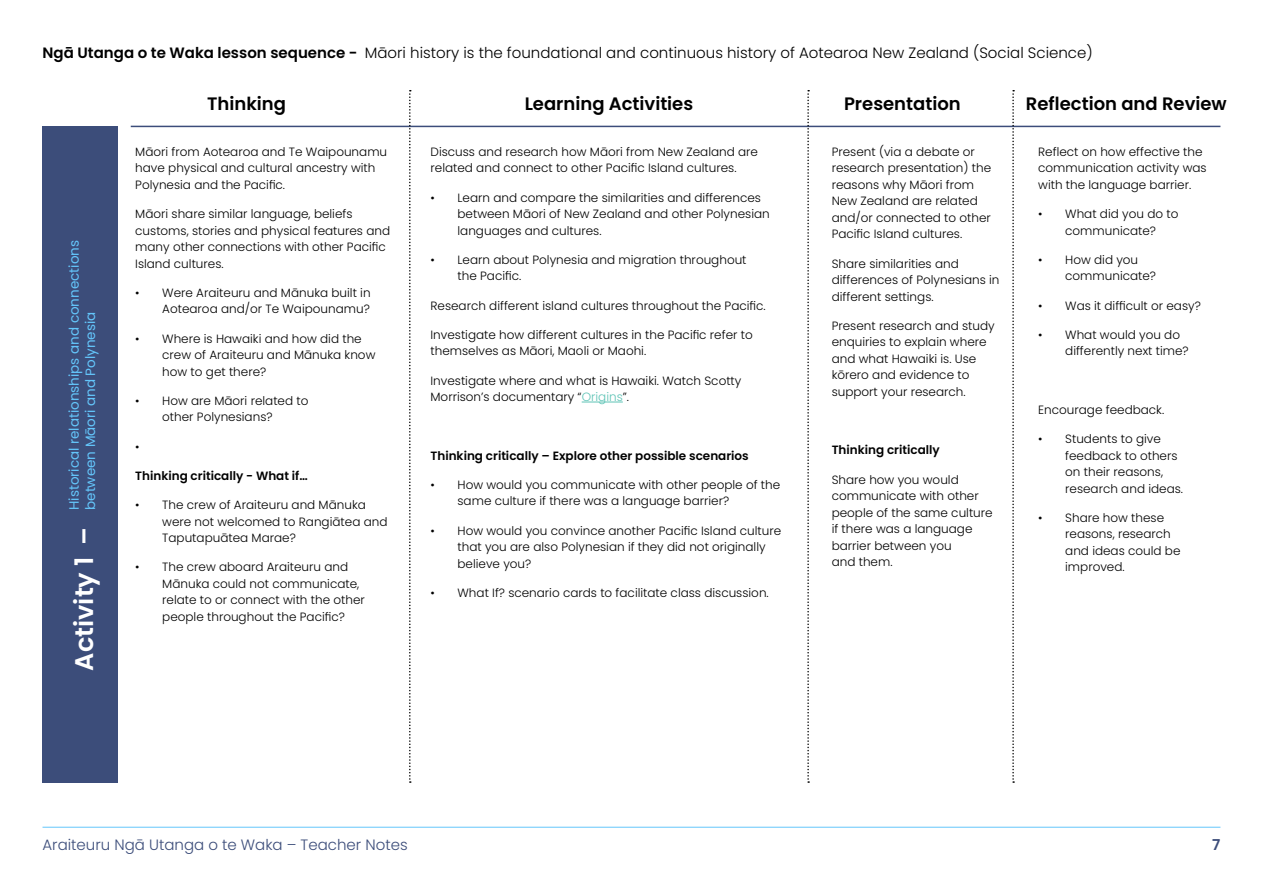
<style>
.page{position:relative;width:1263px;height:893px;background:#fff}
.page>*{position:absolute;margin:0;border:0;box-sizing:border-box;transform-origin:0 0}
.t1{font:600 25.5px "Poppins";color:#fff}
.t2{font:600 18px "Poppins";color:#000}
.t3{font:300 15px "Poppins";color:#000}
.t4{font:300 15px "Poppins";color:#3c4d7a}
.t5{font:600 15px "Poppins";color:#3c4d7a}
.t6{font:13.5px/16.2px "Poppins";color:#64c6fb}
.t7{font:300 12px/16.5px "Poppins";color:#000}
.t8{font:600 12px "Poppins";color:#000}
.s1{font-weight:600}
.s2{color:#5ec4b6}
</style>
<div class="page">
<hr style="left:43px;top:827px;width:1177px;height:1px;background:#64c6fb">
<div style="left:43px;top:126px;width:75px;height:657px;background:#3c4d7a"></div>
<hr style="left:131px;top:126px;width:1089px;height:1px;background:#3c4d7a">
<svg style="left:409px;top:90px;width:2px;height:693px"></svg>
<svg style="left:807px;top:90px;width:2px;height:693px"></svg>
<svg style="left:1012px;top:90px;width:2px;height:693px"></svg>
<hr style="left:582px;top:402px;width:41px;height:1px;background:#5ec4b6">
<p class="t3" style="left:43px;top:44px;width:1052px"><span class="s1">Ngā Utanga o te Waka lesson sequence -</span> Māori history is the foundational and continuous history of Aotearoa New Zealand (Social Science)</p>
<h2 class="t2" style="left:207px;top:93px;width:80px">Thinking</h2>
<h2 class="t2" style="left:525px;top:93px;width:170px">Learning Activities</h2>
<h2 class="t2" style="left:844px;top:93px;width:118px">Presentation</h2>
<h2 class="t2" style="left:1026px;top:93px;width:202px">Reflection and Review</h2>
<p class="t7" style="left:135px;top:143px;width:253px">Māori from Aotearoa and Te Waipounamu have physical and cultural ancestry with<br>Polynesia and the Pacific.</p>
<p class="t7" style="left:135px;top:206px;width:256px">Māori share similar language, beliefs customs, stories and physical features and many other connections with other Pacific Island cultures.</p>
<p class="t7" style="left:135px;top:284px;width:237px;text-align:right">• Were Araiteuru and Mānuka built in<br>Aotearoa and/or Te Waipounamu?</p>
<p class="t7" style="left:162px;top:330px;width:215px;text-indent:-27px">• Where is Hawaiki and how did the crew of Araiteuru and Mānuka know how to get there?</p>
<p class="t7" style="left:162px;top:392px;width:148px;text-indent:-27px">• How are Māori related to other Polynesians?</p>
<p class="t7" style="left:135px;top:438px;width:6px">•</p>
<p class="t8" style="left:135px;top:469px;width:174px">Thinking critically - What if…</p>
<p class="t7" style="left:162px;top:497px;width:227px;text-indent:-27px">• The crew of Araiteuru and Mānuka were not welcomed to Rangiātea and<br>Taputapuātea Marae?</p>
<p class="t7" style="left:162px;top:559px;width:204px;text-indent:-27px">• The crew aboard Araiteuru and<br>Mānuka could not communicate, relate to or connect with the other people throughout the Pacific?</p>
<p class="t7" style="left:832px;top:143px;width:161px">Present (via a debate or research presentation) the reasons why Māori from<br>New Zealand are related and/or connected to other<br>Pacific Island cultures.</p>
<p class="t7" style="left:832px;top:255px;width:169px">Share similarities and differences of Polynesians in different settings.</p>
<p class="t7" style="left:832px;top:317px;width:165px">Present research and study enquiries to explain where and what Hawaiki is. Use kōrero and evidence to support your research.</p>
<p class="t7" style="left:1038px;top:143px;width:170px">Reflect on how effective the communication activity was with the language barrier.</p>
<p class="t7" style="left:1038px;top:206px;width:142px;text-align:center">• What did you do to communicate?</p>
<p class="t7" style="left:1065px;top:251px;width:92px;text-indent:-27px">• How did you communicate?</p>
<p class="t7" style="left:1038px;top:297px;width:164px">• Was it difficult or easy?</p>
<p class="t7" style="left:1065px;top:326px;width:125px;text-indent:-27px">• What would you do differently next time?</p>
<p class="t7" style="left:430px;top:143px;width:329px">Discuss and research how Māori from New Zealand are related and connect to other Pacific Island cultures.</p>
<p class="t7" style="left:457px;top:189px;width:314px;text-indent:-27px">• Learn and compare the similarities and differences between Māori of New Zealand and other Polynesian languages and cultures.</p>
<p class="t7" style="left:457px;top:251px;width:291px;text-indent:-27px">• Learn about Polynesia and migration throughout the Pacific.</p>
<p class="t7" style="left:430px;top:297px;width:337px">Research different island cultures throughout the Pacific.</p>
<p class="t7" style="left:430px;top:326px;width:324px">Investigate how different cultures in the Pacific refer to themselves as Māori, Maoli or Maohi.</p>
<p class="t7" style="left:430px;top:372px;width:312px">Investigate where and what is Hawaiki. Watch Scotty<br>Morrison’s documentary “<span class="s2">Origins</span>”.</p>
<p class="t6" style="left:66px;top:510px;width:271px;rotate:-90deg">Historical relationships and connections between Māori and Polynesia</p>
<h1 class="t1" style="left:70px;top:670px;width:145px;rotate:-90deg">Activity 1 –</h1>
<p class="t7" style="left:1038px;top:401px;width:128px">Encourage feedback.</p>
<p class="t7" style="left:1065px;top:431px;width:119px;text-indent:-27px">• Students to give feedback to others on their reasons, research and ideas.</p>
<p class="t7" style="left:1065px;top:509px;width:117px;text-indent:-27px">• Share how these reasons, research and ideas could be improved.</p>
<p class="t8" style="left:832px;top:443px;width:110px">Thinking critically</p>
<p class="t7" style="left:832px;top:471px;width:162px">Share how you would communicate with other people of the same culture if there was a language barrier between you<br>and them.</p>
<p class="t8" style="left:430px;top:448px;width:320px">Thinking critically – Explore other possible scenarios</p>
<p class="t7" style="left:457px;top:476px;width:324px;text-indent:-27px">• How would you communicate with other people of the same culture if there was a language barrier?</p>
<p class="t7" style="left:457px;top:522px;width:325px;text-indent:-27px">• How would you convince another Pacific Island culture that you are also Polynesian if they did not originally believe you?</p>
<p class="t7" style="left:430px;top:584px;width:340px">• What If? scenario cards to facilitate class discussion.</p>
<p class="t4" style="left:43px;top:836px;width:367px">Araiteuru Ngā Utanga o te Waka – Teacher Notes</p>
<p class="t5" style="left:1212px;top:836px;width:10px">7</p>
</div>
